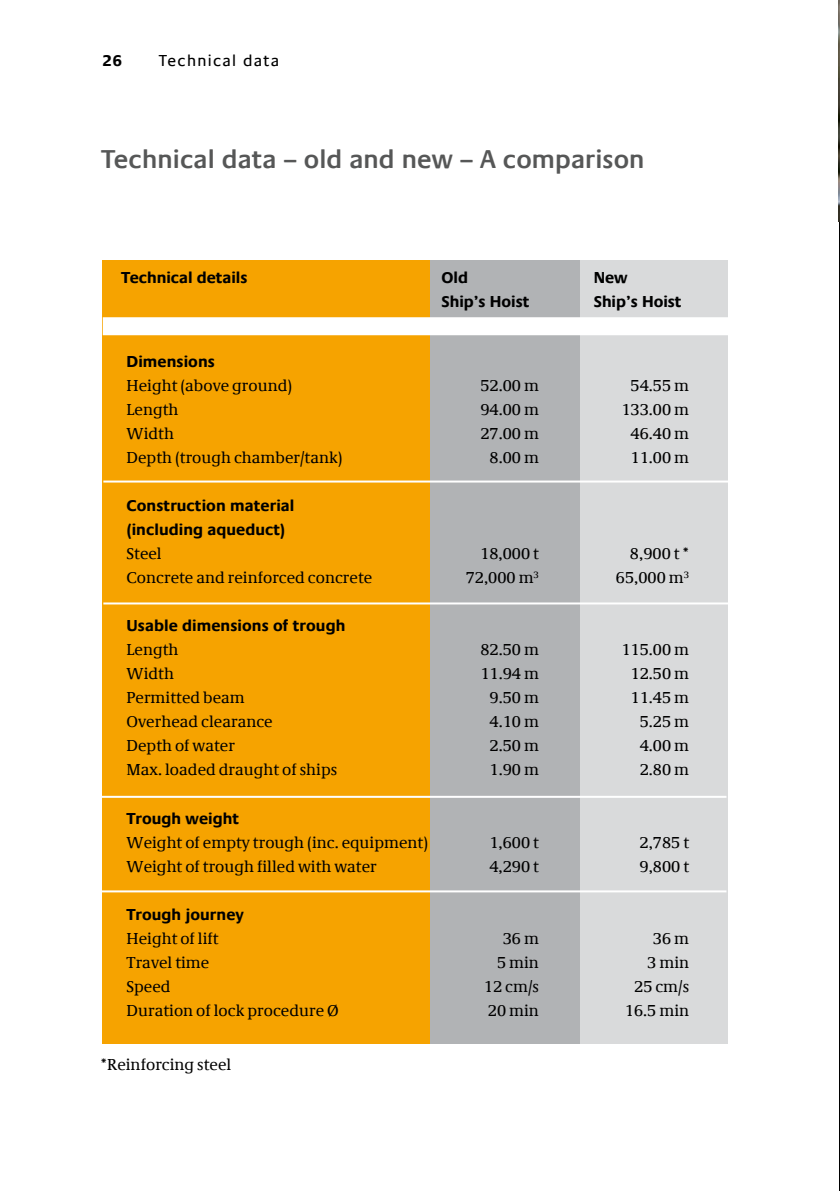
<style>
.page{position:relative;width:840px;height:1191px;background:#fff}
.page>*{position:absolute;margin:0;border:0;box-sizing:border-box;transform-origin:0 0}
.t1{font:600 26px "Praxis Com";letter-spacing:.005em;color:#565757}
.t2{font:16px "Demos Com";letter-spacing:.005em;color:#000}
.t3{font:700 16px/24px "Praxis Com";letter-spacing:.005em;color:#000}
.t4{font:16px "Praxis Com";letter-spacing:.08em;color:#000}
</style>
<div class="page">
<hr style="left:838px;top:0;width:1px;height:1191px;background:#000">
<div style="left:103px;top:260px;width:327px;height:783px;background:#f6a300"></div>
<div style="left:430px;top:260px;width:150px;height:783px;background:#b1b3b5"></div>
<div style="left:580px;top:260px;width:147px;height:783px;background:#d9dadb"></div>
<div style="left:103px;top:317px;width:624px;height:18px;background:#fff"></div>
<hr style="left:103px;top:480px;width:625px;height:2px;background:#fff">
<hr style="left:103px;top:602px;width:625px;height:2px;background:#fff">
<hr style="left:101px;top:796px;width:625px;height:2px;background:#fff">
<hr style="left:101px;top:890px;width:625px;height:2px;background:#fff">
<img style="left:838px;top:0;width:1px;height:221px">
<p class="t3" style="left:102px;top:49px;width:22px">26</p>
<p class="t4" style="left:159px;top:51px;width:122px">Technical data</p>
<h1 class="t1" style="left:101px;top:144px;width:544px">Technical data – old and new – A comparison</h1>
<p class="t3" style="left:121px;top:265px;width:128px">Technical details</p>
<p class="t3" style="left:441px;top:265px;width:28px">Old</p>
<p class="t3" style="left:593px;top:265px;width:35px">New</p>
<p class="t3" style="left:441px;top:289px;width:89px">Ship’s Hoist</p>
<p class="t3" style="left:593px;top:289px;width:89px">Ship’s Hoist</p>
<p class="t3" style="left:126px;top:349px;width:90px">Dimensions</p>
<p class="t2" style="left:126px;top:376px;width:167px">Height (above ground)</p>
<p class="t2" style="left:480px;top:376px;width:60px">52.00 m</p>
<p class="t2" style="left:630px;top:376px;width:60px">54.55 m</p>
<p class="t2" style="left:126px;top:400px;width:53px">Length</p>
<p class="t2" style="left:480px;top:400px;width:60px">94.00 m</p>
<p class="t2" style="left:621px;top:400px;width:69px">133.00 m</p>
<p class="t2" style="left:126px;top:424px;width:49px">Width</p>
<p class="t2" style="left:480px;top:424px;width:60px">27.00 m</p>
<p class="t2" style="left:630px;top:424px;width:60px">46.40 m</p>
<p class="t2" style="left:126px;top:448px;width:217px">Depth (trough chamber/tank)</p>
<p class="t2" style="left:489px;top:448px;width:51px">8.00 m</p>
<p class="t2" style="left:630px;top:448px;width:60px">11.00 m</p>
<p class="t3" style="left:126px;top:493px;width:169px">Construction material (including aqueduct)</p>
<p class="t2" style="left:126px;top:544px;width:37px">Steel</p>
<p class="t2" style="left:480px;top:544px;width:60px">18,000 t</p>
<p class="t2" style="left:629px;top:544px;width:61px">8,900 t *</p>
<p class="t2" style="left:126px;top:568px;width:247px">Concrete and reinforced concrete</p>
<p class="t2" style="left:465px;top:568px;width:75px">72,000 m<sup>3</sup></p>
<p class="t2" style="left:615px;top:569px;width:75px">65,000 m<sup>3</sup></p>
<p class="t3" style="left:126px;top:614px;width:220px">Usable dimensions of trough</p>
<p class="t2" style="left:126px;top:641px;width:53px">Length</p>
<p class="t2" style="left:480px;top:641px;width:60px">82.50 m</p>
<p class="t2" style="left:621px;top:641px;width:69px">115.00 m</p>
<p class="t2" style="left:126px;top:665px;width:49px">Width</p>
<p class="t2" style="left:480px;top:665px;width:60px">11.94 m</p>
<p class="t2" style="left:630px;top:665px;width:60px">12.50 m</p>
<p class="t2" style="left:126px;top:689px;width:120px">Permitted beam</p>
<p class="t2" style="left:489px;top:689px;width:51px">9.50 m</p>
<p class="t2" style="left:630px;top:689px;width:60px">11.45 m</p>
<p class="t2" style="left:126px;top:713px;width:148px">Overhead clearance</p>
<p class="t2" style="left:489px;top:713px;width:51px">4.10 m</p>
<p class="t2" style="left:639px;top:713px;width:51px">5.25 m</p>
<p class="t2" style="left:126px;top:737px;width:110px">Depth of water</p>
<p class="t2" style="left:489px;top:737px;width:51px">2.50 m</p>
<p class="t2" style="left:639px;top:737px;width:51px">4.00 m</p>
<p class="t2" style="left:126px;top:761px;width:212px">Max. loaded draught of ships</p>
<p class="t2" style="left:489px;top:761px;width:51px">1.90 m</p>
<p class="t2" style="left:639px;top:761px;width:51px">2.80 m</p>
<p class="t3" style="left:126px;top:806px;width:114px">Trough weight</p>
<p class="t2" style="left:126px;top:833px;width:303px">Weight of empty trough (inc. equipment)</p>
<p class="t2" style="left:489px;top:833px;width:51px">1,600 t</p>
<p class="t2" style="left:639px;top:833px;width:51px">2,785 t</p>
<p class="t2" style="left:126px;top:857px;width:251px">Weight of trough filled with water</p>
<p class="t2" style="left:489px;top:857px;width:51px">4,290 t</p>
<p class="t2" style="left:639px;top:857px;width:51px">9,800 t</p>
<p class="t3" style="left:126px;top:902px;width:119px">Trough journey</p>
<p class="t2" style="left:126px;top:929px;width:94px">Height of lift</p>
<p class="t2" style="left:502px;top:929px;width:38px">36 m</p>
<p class="t2" style="left:652px;top:929px;width:38px">36 m</p>
<p class="t2" style="left:126px;top:953px;width:84px">Travel time</p>
<p class="t2" style="left:497px;top:953px;width:43px">5 min</p>
<p class="t2" style="left:647px;top:953px;width:43px">3 min</p>
<p class="t2" style="left:126px;top:977px;width:46px">Speed</p>
<p class="t2" style="left:483px;top:977px;width:56px">12 cm/s</p>
<p class="t2" style="left:633px;top:977px;width:56px">25 cm/s</p>
<p class="t2" style="left:126px;top:1001px;width:213px">Duration of lock procedure Ø</p>
<p class="t2" style="left:487px;top:1001px;width:52px">20 min</p>
<p class="t2" style="left:624px;top:1001px;width:66px">16.5 min</p>
<p class="t2" style="left:100px;top:1055px;width:132px">*Reinforcing steel</p>
</div>
